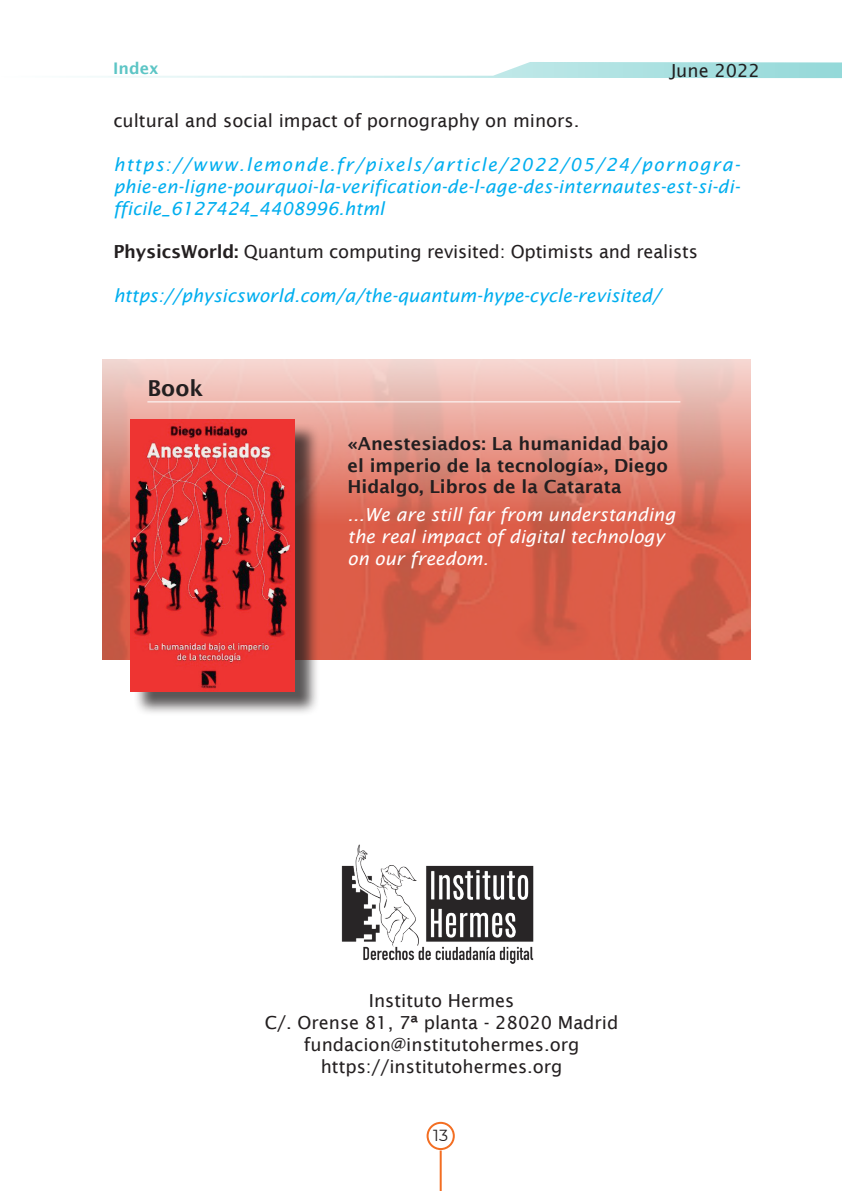
<style>
.page{position:relative;width:842px;height:1191px;background:#fff}
.page>*{position:absolute;margin:0;border:0;box-sizing:border-box;transform-origin:0 0}
.t1{font:600 22px "Lucida Sans";color:#231f20}
.t2{font:italic 18px/22px "Lucida Sans";color:#00aeef;text-align:justify}
.t3{font:18px/22px "Lucida Sans";color:#231f20;text-align:center}
.t4{font:600 18px/21.6px "Lucida Sans";color:#231f20;text-align:justify}
.t5{font:italic 18px/22px "Lucida Sans";color:#fff}
.t6{font:600 16px "Lucida Sans";color:#5cc5c5}
.t7{font:16px "Montserrat";color:#231f20}
.s1{font-weight:600}
</style>
<div class="page">
<svg style="left:77px;top:62px;width:765px;height:16px"></svg>
<div style="left:427px;top:1121px;width:28px;height:29px;border:2px solid #f36e22;border-radius:50%"></div>
<hr style="left:440px;top:1150px;width:2px;height:41px;background:#f36e22">
<img style="left:103px;top:359px;width:648px;height:300px">
<div style="left:133px;top:423px;width:187px;height:293px;background:#231f20;opacity:.75"></div>
<img style="left:130px;top:420px;width:165px;height:271px">
<hr style="left:147px;top:401px;width:533px;height:1px;background:#fff">
<img style="left:341px;top:844px;width:193px;height:120px">
<p class="t6" style="left:113px;top:59px;width:47px">Index</p>
<p class="t3" style="left:671px;top:59px;width:91px">June 2022</p>
<p class="t3" style="left:113px;top:110px;width:468px">cultural and social impact of pornography on minors.</p>
<p class="t2" style="left:113px;top:153px;width:628px">https://www.lemonde.fr/pixels/article/2022/05/24/pornogra&shy;phie-en-ligne-pourquoi-la-verification-de-l-age-des-internautes-est-si-di&shy;fficile_6127424_4408996.html</p>
<p class="t3" style="left:113px;top:241px;width:586px"><span class="s1">PhysicsWorld:</span> Quantum computing revisited: Optimists and realists</p>
<p class="t2" style="left:113px;top:285px;width:549px">https://physicsworld.com/a/the-quantum-hype-cycle-revisited/</p>
<p class="t1" style="left:147px;top:375px;width:57px">Book</p>
<p class="t4" style="left:348px;top:433px;width:322px">«Anestesiados: La humanidad bajo el imperio de la tecnología», Diego Hidalgo, Libros de la Catarata</p>
<p class="t5" style="left:348px;top:503px;width:329px">...We are still far from understanding the real impact of digital technology on our freedom.</p>
<p class="t3" style="left:265px;top:989px;width:355px">Instituto Hermes<br>C/. Orense 81, 7ª planta - 28020 Madrid fundacion@institutohermes.org https://institutohermes.org</p>
<p class="t7" style="left:433px;top:1124px;width:16px">13</p>
</div>
